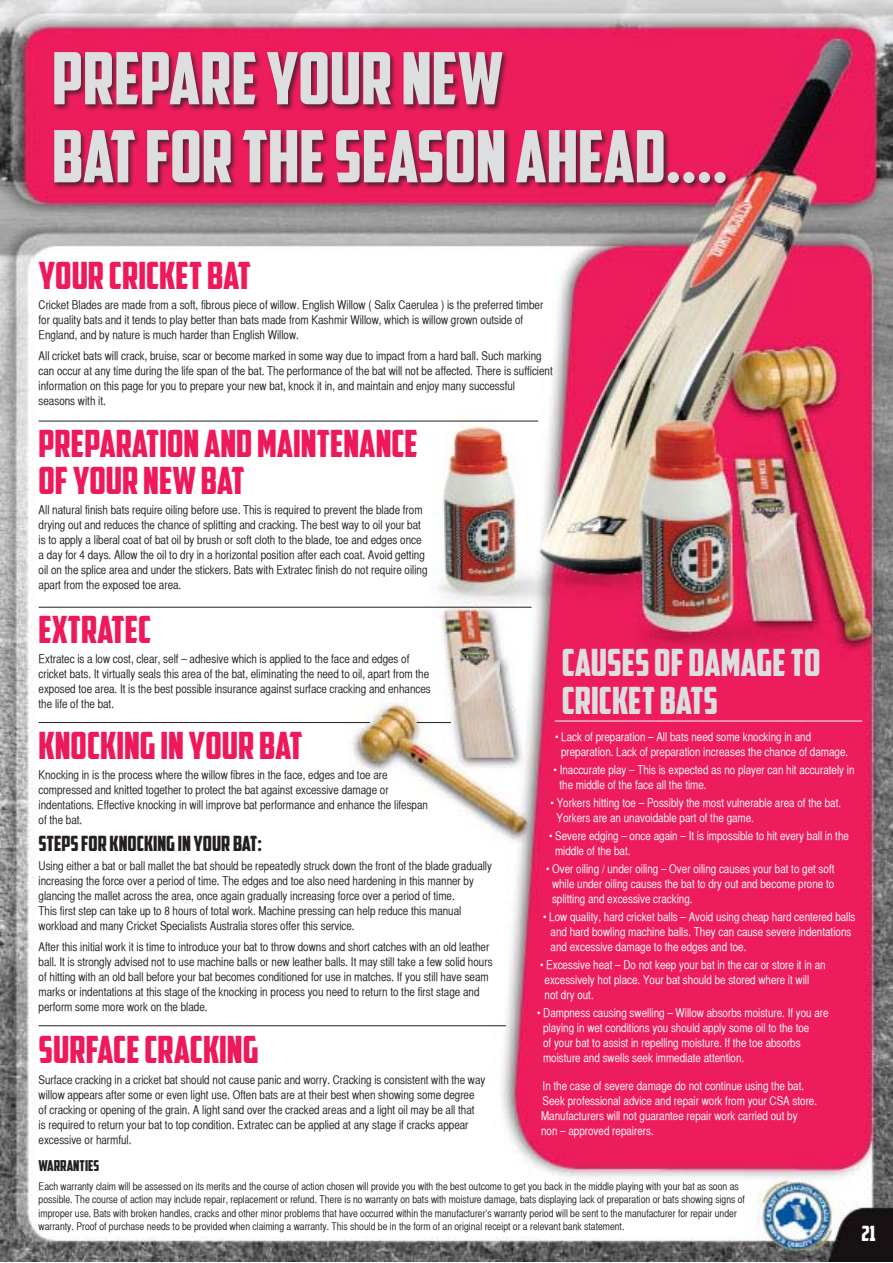
<style>
.page{position:relative;width:893px;height:1263px;background:#fff}
.page>*{position:absolute;margin:0;border:0;box-sizing:border-box;transform-origin:0 0}
.t1{font:72px/78px "American Captain";color:#dddee0}
.t2{font:37.5px/37.5px "American Captain";color:#ee195a}
.t3{font:37.5px/37.5px "American Captain";color:#dddee0}
.t4{font:21px "American Captain";color:#231f20}
.t5{font:21px "American Captain";color:#fff}
.t6{font:15px "American Captain";color:#231f20}
.t7{font:12px/15px "Helvetica CY Plain";color:#231f20}
.t8{font:12px/15px "Helvetica CY Plain";color:#fff}
.t9{font:10.5px/13.5px "Helvetica CY Plain";color:#231f20}
</style>
<div class="page">
<img style="left:0;top:0;width:893px;height:1262px">
<div style="left:53px;top:51px;width:680px;height:139px;background:#231f20;opacity:.75"></div>
<hr style="left:39px;top:421px;width:499px;height:1px;background:#231f20">
<hr style="left:39px;top:607px;width:492px;height:1px;background:#231f20">
<hr style="left:39px;top:722px;width:331px;height:1px;background:#231f20">
<hr style="left:417px;top:722px;width:34px;height:1px;background:#231f20">
<hr style="left:39px;top:1025px;width:467px;height:1px;background:#231f20">
<hr style="left:555px;top:721px;width:307px;height:1px;background:#fff">
<p class="t1" style="left:52px;top:39px;width:677px">PREPARE YOUR NEW<br>BAT FOR THE SEASON AHEAD....</p>
<p class="t2" style="left:39px;top:256px;width:214px">YOUR CRICKET BAT</p>
<p class="t7" style="left:39px;top:297px;width:506px">Cricket Blades are made from a soft, fibrous piece of willow. English Willow ( Salix Caerulea ) is the preferred timber for quality bats and it tends to play better than bats made from Kashmir Willow, which is willow grown outside of<br>England, and by nature is much harder than English Willow.</p>
<p class="t7" style="left:39px;top:348px;width:516px">All cricket bats will crack, bruise, scar or become marked in some way due to impact from a hard ball. Such marking can occur at any time during the life span of the bat. The performance of the bat will not be affected. There is sufficient information on this page for you to prepare your new bat, knock it in, and maintain and enjoy many successful seasons with it.</p>
<p class="t2" style="left:39px;top:424px;width:381px">PREPARATION AND MAINTENANCE<br>OF YOUR NEW BAT</p>
<p class="t7" style="left:39px;top:503px;width:390px">All natural finish bats require oiling before use. This is required to prevent the blade from drying out and reduces the chance of splitting and cracking. The best way to oil your bat is to apply a liberal coat of bat oil by brush or soft cloth to the blade, toe and edges once a day for 4 days. Allow the oil to dry in a horizontal position after each coat. Avoid getting oil on the splice area and under the stickers. Bats with Extratec finish do not require oiling apart from the exposed toe area.</p>
<p class="t2" style="left:39px;top:611px;width:114px">EXTRATEC</p>
<p class="t7" style="left:39px;top:651px;width:394px">Extratec is a low cost, clear, self – adhesive which is applied to the face and edges of cricket bats. It virtually seals this area of the bat, eliminating the need to oil, apart from the exposed toe area. It is the best possible insurance against surface cracking and enhances the life of the bat.</p>
<p class="t2" style="left:39px;top:726px;width:266px">KNOCKING IN YOUR BAT</p>
<p class="t7" style="left:39px;top:767px;width:391px">Knocking in is the process where the willow fibres in the face, edges and toe are compressed and knitted together to protect the bat against excessive damage or indentations. Effective knocking in will improve bat performance and enhance the lifespan of the bat.</p>
<p class="t4" style="left:39px;top:830px;width:225px">STEPS FOR KNOCKING IN YOUR BAT:</p>
<p class="t7" style="left:39px;top:858px;width:455px">Using either a bat or ball mallet the bat should be repeatedly struck down the front of the blade gradually increasing the force over a period of time. The edges and toe also need hardening in this manner by glancing the mallet across the area, once again gradually increasing force over a period of time.<br>This first step can take up to 8 hours of total work. Machine pressing can help reduce this manual workload and many Cricket Specialists Australia stores offer this service.</p>
<p class="t7" style="left:39px;top:939px;width:455px">After this initial work it is time to introduce your bat to throw downs and short catches with an old leather ball. It is strongly advised not to use machine balls or new leather balls. It may still take a few solid hours of hitting with an old ball before your bat becomes conditioned for use in matches. If you still have seam marks or indentations at this stage of the knocking in process you need to return to the first stage and perform some more work on the blade.</p>
<p class="t2" style="left:39px;top:1030px;width:222px">SURFACE CRACKING</p>
<p class="t3" style="left:562px;top:644px;width:260px">CAUSES OF DAMAGE TO<br>CRICKET BATS</p>
<p class="t8" style="left:561px;top:729px;width:289px;text-indent:-6px">• Lack of preparation – All bats need some knocking in and preparation. Lack of preparation increases the chance of damage.</p>
<p class="t8" style="left:560px;top:762px;width:297px;text-indent:-6px">• Inaccurate play – This is expected as no player can hit accurately in the middle of the face all the time.</p>
<p class="t8" style="left:557px;top:795px;width:286px;text-indent:-6px">• Yorkers hitting toe – Possibly the most vulnerable area of the bat.<br>Yorkers are an unavoidable part of the game.</p>
<p class="t8" style="left:555px;top:828px;width:295px;text-indent:-6px">• Severe edging – once again – It is impossible to hit every ball in the middle of the bat.</p>
<p class="t8" style="left:552px;top:861px;width:284px;text-align:justify;text-indent:-6px">• Over oiling / under oiling – Over oiling causes your bat to get soft while under oiling causes the bat to dry out and become prone to splitting and excessive cracking.</p>
<p class="t8" style="left:551px;top:909px;width:306px;text-indent:-8px">• Low quality, hard cricket balls – Avoid using cheap hard centered balls and hard bowling machine balls. They can cause severe indentations and excessive damage to the edges and toe.</p>
<p class="t8" style="left:545px;top:957px;width:283px;text-indent:-4px">• Excessive heat – Do not keep your bat in the car or store it in an excessively hot place. Your bat should be stored where it will not dry out.</p>
<p class="t8" style="left:543px;top:1005px;width:287px;text-indent:-6px">• Dampness causing swelling – Willow absorbs moisture. If you are playing in wet conditions you should apply some oil to the toe<br>of your bat to assist in repelling moisture. If the toe absorbs moisture and swells seek immediate attention.</p>
<p class="t7" style="left:39px;top:1072px;width:448px">Surface cracking in a cricket bat should not cause panic and worry. Cracking is consistent with the way willow appears after some or even light use. Often bats are at their best when showing some degree of cracking or opening of the grain. A light sand over the cracked areas and a light oil may be all that<br>is required to return your bat to top condition. Extratec can be applied at any stage if cracks appear excessive or harmful.</p>
<p class="t9" style="left:39px;top:1179px;width:708px">Each warranty claim will be assessed on its merits and the course of action chosen will provide you with the best outcome to get you back in the middle playing with your bat as soon as possible. The course of action may include repair, replacement or refund. There is no warranty on bats with moisture damage, bats displaying lack of preparation or bats showing signs of improper use. Bats with broken handles, cracks and other minor problems that have occurred within the manufacturer’s warranty period will be sent to the manufacturer for repair under warranty. Proof of purchase needs to be provided when claiming a warranty. This should be in the form of an original receipt or a relevant bank statement.</p>
<p class="t8" style="left:541px;top:1078px;width:278px">In the case of severe damage do not continue using the bat.<br>Seek professional advice and repair work from your CSA store.<br>Manufacturers will not guarantee repair work carried out by<br>non – approved repairers.</p>
<p class="t6" style="left:39px;top:1157px;width:62px">WARRANTIES</p>
<p class="t5" style="left:861px;top:1221px;width:16px">21</p>
</div>
